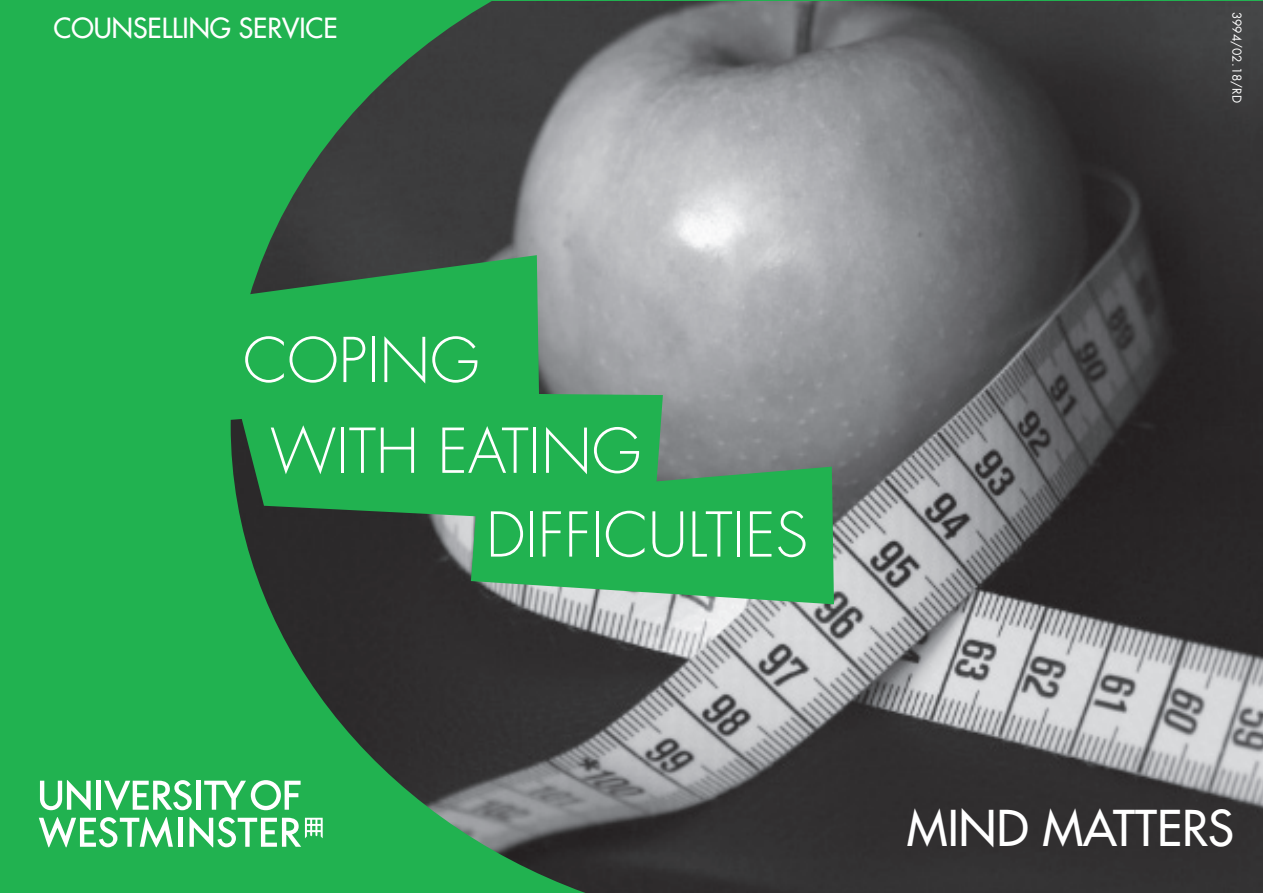
<style>
.page{position:relative;width:1263px;height:893px;background:#fff}
.page>*{position:absolute;margin:0;border:0;box-sizing:border-box;transform-origin:0 0}
.t1{font:300 60px "Futura";color:#fff}
.t2{font:48px "Futura";color:#fff}
.t3{font:27px "Futura";color:#fff}
.t4{font:12px "Futura";color:#fff}
</style>
<div class="page">
<div style="left:0;top:0;width:1261px;height:892px;background:#21b250"></div>
<img style="left:231px;top:1px;width:1032px;height:891px">
<svg style="left:231px;top:255px;width:308px;height:165px"></svg>
<svg style="left:235px;top:391px;width:428px;height:134px"></svg>
<svg style="left:471px;top:466px;width:363px;height:138px"></svg>
<div style="left:178px;top:817px;width:5px;height:29px;background:#fff"></div>
<div style="left:196px;top:780px;width:5px;height:29px;background:#fff"></div>
<hr style="left:97px;top:780px;width:4px;height:29px;background:#fff">
<svg style="left:39px;top:817px;width:134px;height:30px"></svg>
<svg style="left:40px;top:780px;width:51px;height:29px"></svg>
<svg style="left:104px;top:780px;width:88px;height:29px"></svg>
<svg style="left:204px;top:779px;width:97px;height:30px"></svg>
<svg style="left:189px;top:816px;width:134px;height:31px"></svg>
<p class="t3" style="left:54px;top:11px;width:285px">COUNSELLING SERVICE</p>
<p class="t1" style="left:243px;top:323px;width:238px">COPING</p>
<p class="t1" style="left:270px;top:414px;width:373px">WITH EATING</p>
<p class="t1" style="left:486px;top:498px;width:324px">DIFFICULTIES</p>
<p class="t4" style="left:1244px;top:12px;width:93px;rotate:90deg">3994/02.18/RD</p>
<p class="t2" style="left:907px;top:797px;width:328px">MIND MATTERS</p>
</div>
